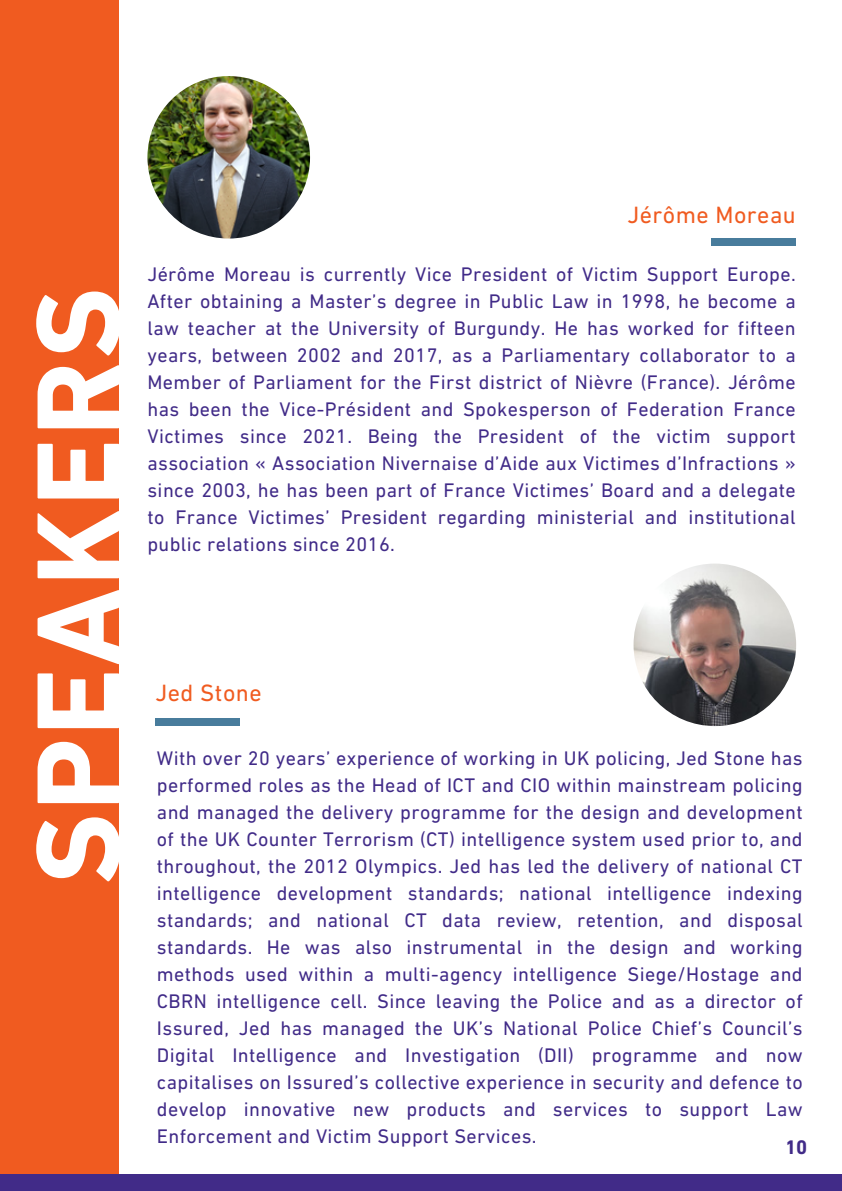
<style>
.page{position:relative;width:842px;height:1191px;background:#fff}
.page>*{position:absolute;margin:0;border:0;box-sizing:border-box;transform-origin:0 0}
.t1{font:700 120px "DIN Next LT Pro";letter-spacing:.02em;color:#fff}
.t2{font:24px "DIN Next LT Pro";letter-spacing:.02em;color:#f05b20}
.t3{font:20px/27px "DIN Next LT Pro";letter-spacing:.02em;color:#412b88;text-align:justify}
.t4{font:700 20px "DIN Next LT Pro";color:#412b88}
</style>
<div class="page">
<div style="left:0;top:0;width:118px;height:1191px;background:#f05b20"></div>
<img style="left:633px;top:564px;width:163px;height:162px;border-radius:50%">
<div style="left:0;top:1174px;width:842px;height:17px;background:#412b88"></div>
<div style="left:155px;top:719px;width:85px;height:7px;background:#487c9c"></div>
<div style="left:711px;top:239px;width:85px;height:7px;background:#487c9c"></div>
<img style="left:147px;top:76px;width:163px;height:163px;border-radius:50%">
<p class="t1" style="left:29px;top:885px;width:599px;rotate:-90deg">SPEAKERS</p>
<p class="t2" style="left:627px;top:205px;width:170px">Jérôme Moreau</p>
<h2 class="t3" style="left:147px;top:262px;width:649px">Jérôme Moreau is currently Vice President of Victim Support Europe.<br>After obtaining a Master’s degree in Public Law in 1998, he become a law teacher at the University of Burgundy. He has worked for fifteen years, between 2002 and 2017, as a Parliamentary collaborator to a Member of Parliament for the First district of Nièvre (France). Jérôme has been the Vice-Président and Spokesperson of Federation France Victimes since 2021. Being the President of the victim support association « Association Nivernaise d’Aide aux Victimes d’Infractions » since 2003, he has been part of France Victimes’ Board and a delegate to France Victimes’ President regarding ministerial and institutional public relations since 2016.</h2>
<p class="t2" style="left:156px;top:683px;width:107px">Jed Stone</p>
<h2 class="t3" style="left:157px;top:746px;width:647px">With over 20 years’ experience of working in UK policing, Jed Stone has performed roles as the Head of ICT and CIO within mainstream policing and managed the delivery programme for the design and development of the UK Counter Terrorism (CT) intelligence system used prior to, and throughout, the 2012 Olympics. Jed has led the delivery of national CT intelligence development standards; national intelligence indexing standards; and national CT data review, retention, and disposal standards. He was also instrumental in the design and working methods used within a multi-agency intelligence Siege/Hostage and CBRN intelligence cell. Since leaving the Police and as a director of Issured, Jed has managed the UK’s National Police Chief’s Council’s Digital Intelligence and Investigation (DII) programme and now capitalises on Issured’s collective experience in security and defence to develop innovative new products and services to support Law Enforcement and Victim Support Services.</h2>
<p class="t4" style="left:785px;top:1139px;width:24px">10</p>
</div>
